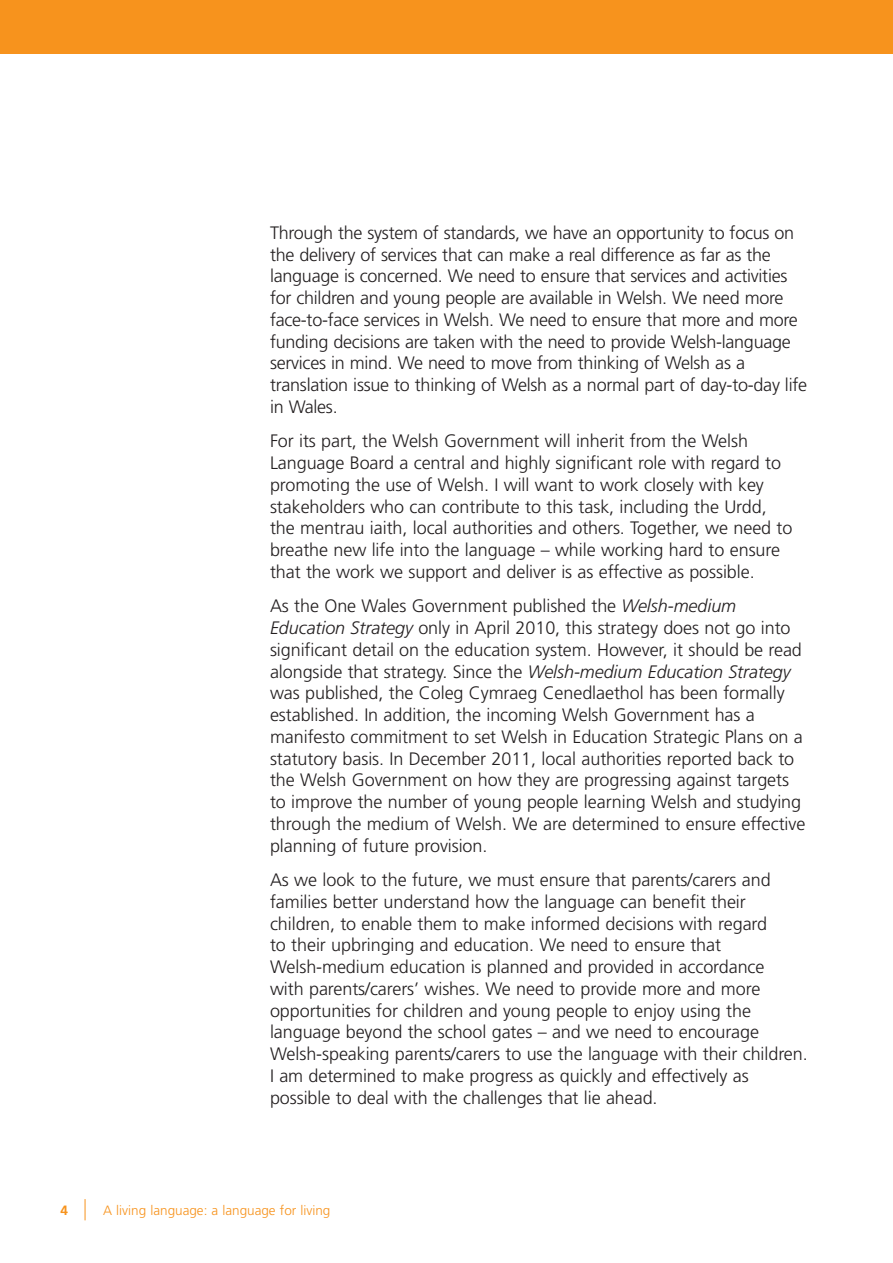
<style>
.page{position:relative;width:893px;height:1263px;background:#fff}
.page>*{position:absolute;margin:0;border:0;box-sizing:border-box;transform-origin:0 0}
.t1{font:300 18px/21.8px "Frutiger LT Std";letter-spacing:-.005em;color:#231f20}
.t2{font:300 13.5px "Frutiger LT Std";color:#f7931d}
.t3{font:700 13.5px "Frutiger LT Std";color:#f7931d}
.s1{font-style:italic}
</style>
<div class="page">
<div style="left:0;top:0;width:893px;height:53px;background:#f7931d"></div>
<svg style="left:85px;top:1199px;width:1px;height:21px"></svg>
<p class="t1" style="left:270px;top:223px;width:539px">Through the system of standards, we have an opportunity to focus on the delivery of services that can make a real difference as far as the language is concerned. We need to ensure that services and activities for children and young people are available in Welsh. We need more face-to-face services in Welsh. We need to ensure that more and more funding decisions are taken with the need to provide Welsh-language services in mind. We need to move from thinking of Welsh as a translation issue to thinking of Welsh as a normal part of day-to-day life in Wales.</p>
<p class="t1" style="left:270px;top:431px;width:524px">For its part, the Welsh Government will inherit from the Welsh Language Board a central and highly significant role with regard to promoting the use of Welsh. I will want to work closely with key stakeholders who can contribute to this task, including the Urdd, the mentrau iaith, local authorities and others. Together, we need to breathe new life into the language – while working hard to ensure that the work we support and deliver is as effective as possible.</p>
<p class="t1" style="left:270px;top:596px;width:537px">As the One Wales Government published the <span class="s1">Welsh-medium Education Strategy</span> only in April 2010, this strategy does not go into significant detail on the education system. However, it should be read alongside that strategy. Since the <span class="s1">Welsh-medium Education Strategy </span>was published, the Coleg Cymraeg Cenedlaethol has been formally established. In addition, the incoming Welsh Government has a manifesto commitment to set Welsh in Education Strategic Plans on a statutory basis. In December 2011, local authorities reported back to the Welsh Government on how they are progressing against targets to improve the number of young people learning Welsh and studying through the medium of Welsh. We are determined to ensure effective planning of future provision.</p>
<p class="t1" style="left:270px;top:870px;width:539px">As we look to the future, we must ensure that parents/carers and families better understand how the language can benefit their children, to enable them to make informed decisions with regard<br>to their upbringing and education. We need to ensure that Welsh-medium education is planned and provided in accordance<br>with parents/carers’ wishes. We need to provide more and more opportunities for children and young people to enjoy using the language beyond the school gates – and we need to encourage Welsh-speaking parents/carers to use the language with their children.<br>I am determined to make progress as quickly and effectively as possible to deal with the challenges that lie ahead.</p>
<p class="t3" style="left:61px;top:1204px;width:9px">4</p>
<p class="t2" style="left:103px;top:1204px;width:229px">A living language: a language for living</p>
</div>
